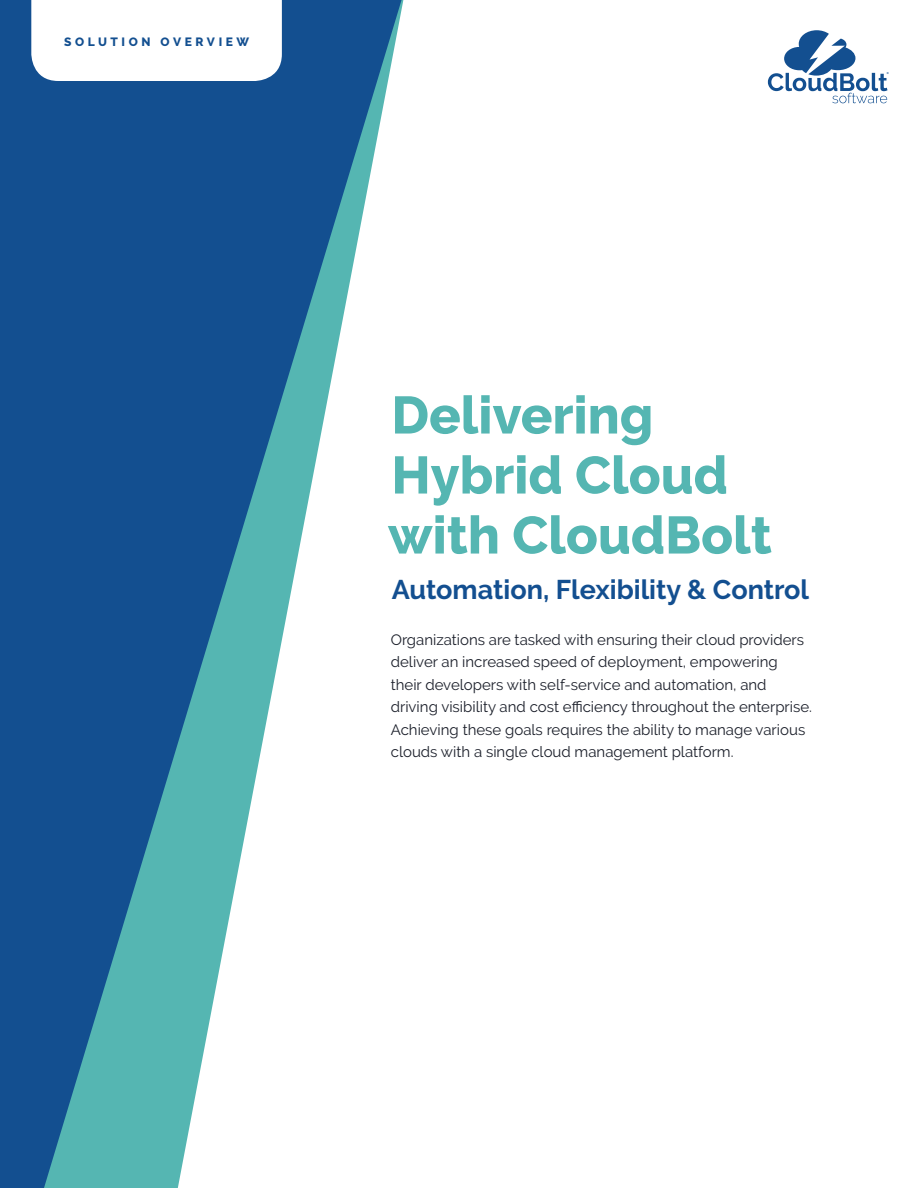
<style>
.page{position:relative;width:918px;height:1188px;background:#fff}
.page>*{position:absolute;margin:0;border:0;box-sizing:border-box;transform-origin:0 0}
.t1{font:800 52.5px/60px "Raleway";color:#55b6b2}
.t2{font:700 27px "Raleway";color:#134f90}
.t3{font:15px/22.5px "Raleway";color:#1b1f2a}
.t4{font:800 12px "Raleway";letter-spacing:.3em;color:#134f90}
</style>
<div class="page">
<svg style="left:0;top:0;width:402px;height:1188px;fill:#134f90"></svg>
<svg style="left:768px;top:30px;width:121px;height:73px"></svg>
<svg style="left:31px;top:0;width:251px;height:81px"></svg>
<p class="t4" style="left:64px;top:37px;width:187px">SOLUTION OVERVIEW</p>
<h1 class="t1" style="left:388px;top:390px;width:385px">Delivering<br>Hybrid Cloud with CloudBolt</h1>
<h2 class="t2" style="left:392px;top:579px;width:419px">Automation, Flexibility &amp; Control</h2>
<p class="t3" style="left:391px;top:630px;width:423px">Organizations are tasked with ensuring their cloud providers deliver an increased speed of deployment, empowering their developers with self-service and automation, and driving visibility and cost efficiency throughout the enterprise.<br>Achieving these goals requires the ability to manage various clouds with a single cloud management platform.</p>
</div>
